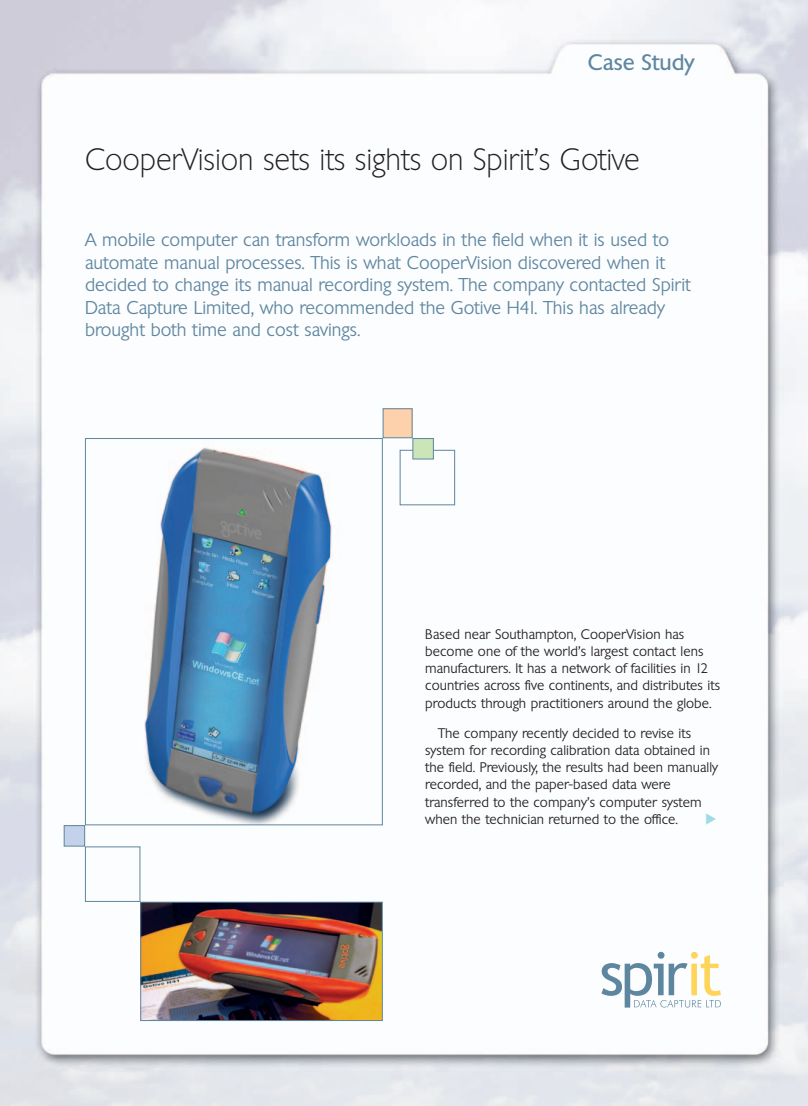
<style>
.page{position:relative;width:808px;height:1106px;background:#fff}
.page>*{position:absolute;margin:0;border:0;box-sizing:border-box;transform-origin:0 0}
.t1{font:200 30px "Chantilly";letter-spacing:-.005em;color:#231f20}
.t2{font:21.75px "Chantilly";color:#5e869f}
.t3{font:300 18px/22.5px "Chantilly";color:#5e869f}
.t4{font:300 13.5px/17.2px "Chantilly";letter-spacing:.005em;color:#231f20}
</style>
<div class="page">
<img style="left:0;top:0;width:808px;height:1106px">
<svg style="left:601px;top:951px;width:120px;height:56px"></svg>
<img style="left:110px;top:440px;width:232px;height:383px">
<div style="left:85px;top:438px;width:298px;height:387px;border:1px solid #5e869f"></div>
<img style="left:142px;top:903px;width:239px;height:115px">
<div style="left:140px;top:901px;width:243px;height:119px;border:1px solid #5e869f"></div>
<div style="left:400px;top:450px;width:55px;height:55px;border:1px solid #5e869f"></div>
<div style="left:383px;top:409px;width:29px;height:29px;background:#fdd1ab"></div>
<div style="left:383px;top:408px;width:29px;height:30px;border:1px solid #5e869f"></div>
<div style="left:413px;top:438px;width:20px;height:21px;background:#cbe4b8"></div>
<div style="left:412px;top:438px;width:22px;height:21px;border:1px solid #5e869f"></div>
<div style="left:64px;top:825px;width:21px;height:21px;background:#c3d1ea"></div>
<div style="left:64px;top:825px;width:21px;height:21px;border:1px solid #5e869f"></div>
<svg style="left:706px;top:813px;width:10px;height:12px"></svg>
<h2 class="t2" style="left:588px;top:49px;width:108px">Case Study</h2>
<h1 class="t1" style="left:85px;top:143px;width:556px">CooperVision sets its sights on Spirit’s Gotive</h1>
<p class="t3" style="left:85px;top:229px;width:607px">A mobile computer can transform workloads in the field when it is used to automate manual processes. This is what CooperVision discovered when it decided to change its manual recording system. The company contacted Spirit Data Capture Limited, who recommended the Gotive H41. This has already brought both time and cost savings.</p>
<p class="t4" style="left:425px;top:625px;width:296px">Based near Southampton, CooperVision has become one of the world’s largest contact lens manufacturers. It has a network of facilities in 12 countries across five continents, and distributes its products through practitioners around the globe.</p>
<p class="t4" style="left:425px;top:724px;width:294px;text-indent:13px">The company recently decided to revise its system for recording calibration data obtained in the field. Previously, the results had been manually recorded, and the paper-based data were transferred to the company’s computer system when the technician returned to the office.</p>
</div>
